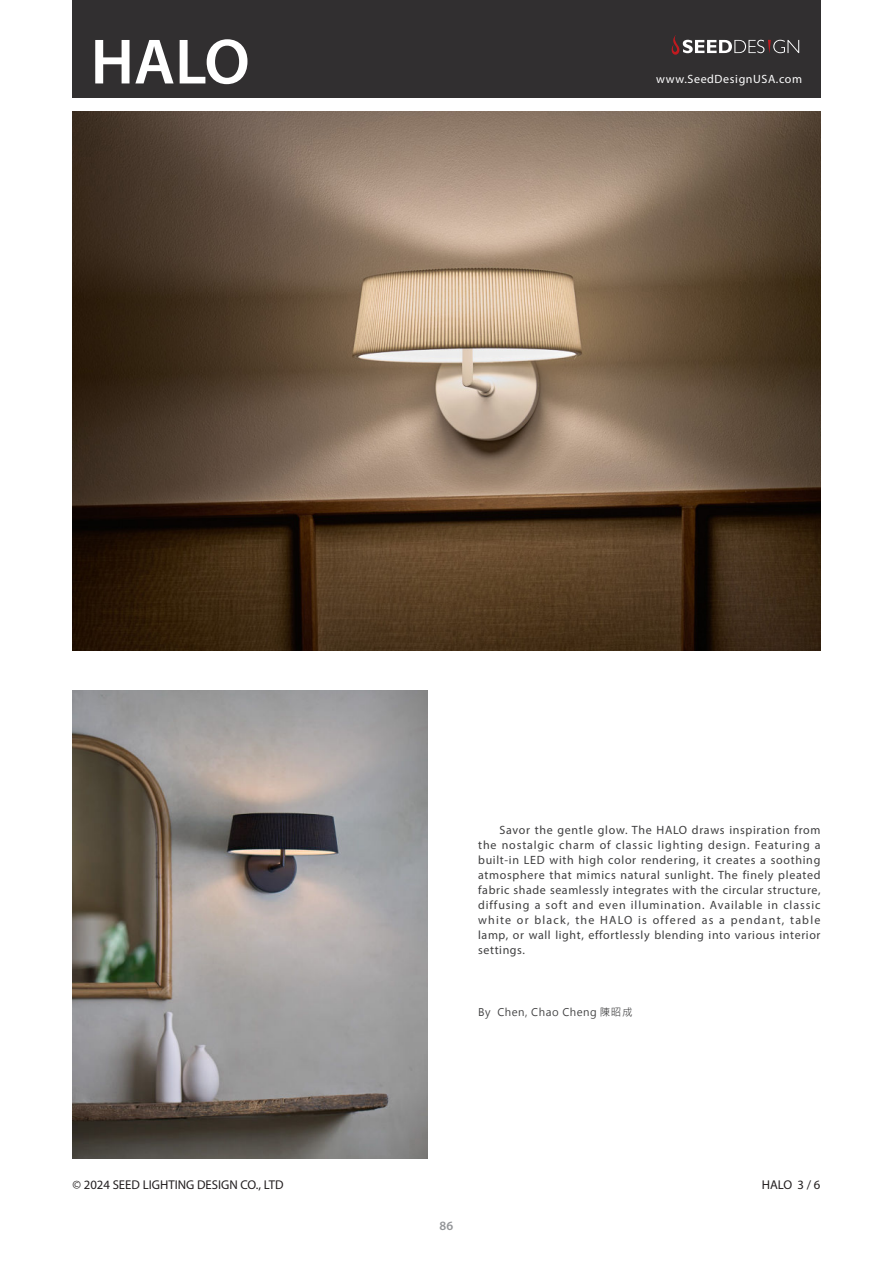
<style>
.page{position:relative;width:893px;height:1263px;background:#fff}
.page>*{position:absolute;margin:0;border:0;box-sizing:border-box;transform-origin:0 0}
.t1{font:600 64.5px "Myriad Pro";color:#fff}
.t2{font:12.75px "Myriad Pro";color:#231f20}
.t3{font:600 12.75px "Myriad Pro";color:#939598}
.t4{font:12px/15px "Myriad Pro";letter-spacing:.05em;color:#3e3e3f;text-align:justify}
.t5{font:12px "Myriad Pro";letter-spacing:.05em;color:#fff}
.t6{font:10.5px "Microsoft Jheng Hei";letter-spacing:.05em;color:#3e3e3f}
.s1{color:#fff}
</style>
<div class="page">
<div style="left:72px;top:0;width:749px;height:98px;background:#312f30"></div>
<svg style="left:671px;top:35px;width:128px;height:20px"></svg>
<img style="left:72px;top:112px;width:749px;height:539px">
<img style="left:72px;top:690px;width:355px;height:469px">
<h1 class="t1" style="left:91px;top:23px;width:161px">HALO</h1>
<p class="t5" style="left:656px;top:75px;width:147px">www.SeedDesignUSA.com</p>
<p class="t2" style="left:72px;top:1180px;width:215px">© 2024 SEED LIGHTING DESIGN CO., LTD<span class="s1">.</span></p>
<p class="t4" style="left:478px;top:823px;width:344px;text-indent:21px">Savor the gentle glow. The HALO draws inspiration from the nostalgic charm of classic lighting design. Featuring a built-in LED with high color rendering, it creates a soothing atmosphere that mimics natural sunlight. The finely pleated fabric shade seamlessly integrates with the circular structure, diffusing a soft and even illumination. Available in classic white or black, the HALO is offered as a pendant, table lamp, or wall light, effortlessly blending into various interior settings.</p>
<p class="t6" style="left:478px;top:1005px;width:156px">By Chen, Chao Cheng 陳昭成</p>
<p class="t3" style="left:440px;top:1218px;width:15px">86</p>
<p class="t2" style="left:762px;top:1180px;width:60px">HALO 3 / 6</p>
</div>
